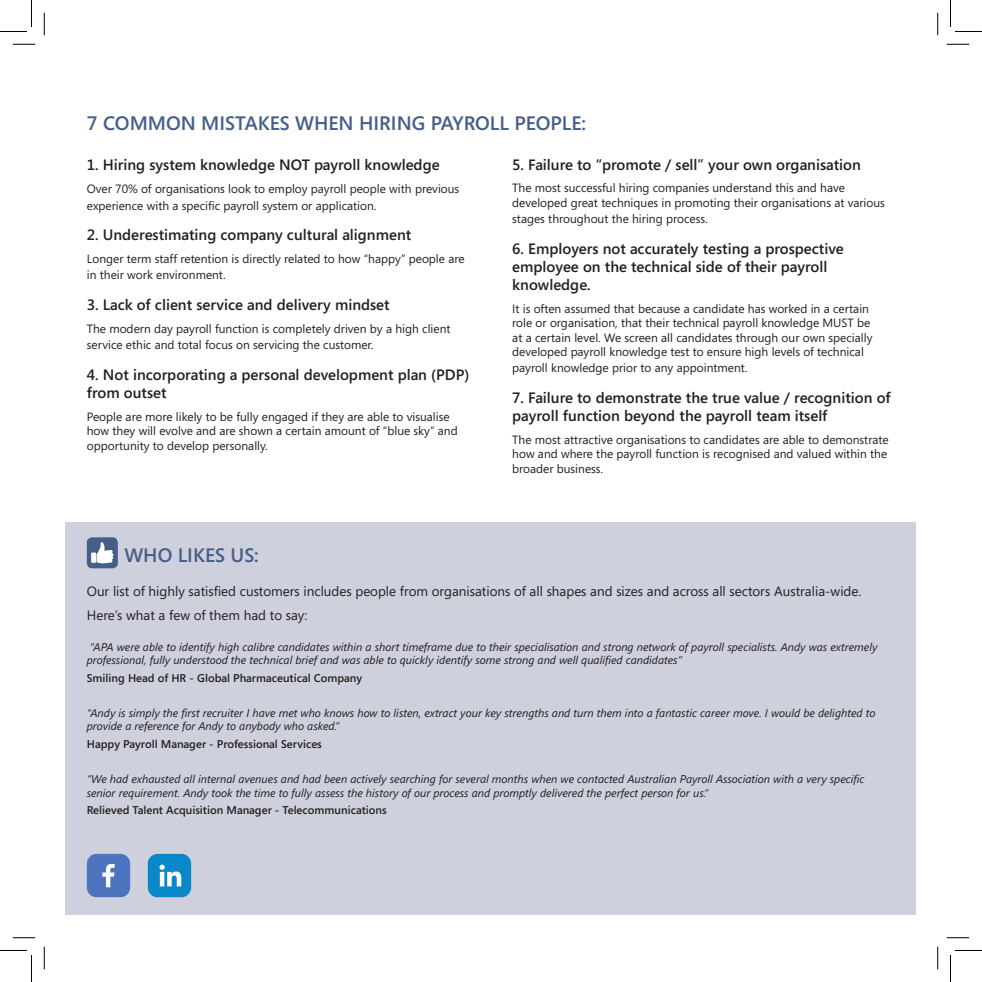
<style>
.page{position:relative;width:982px;height:982px;background:#fff}
.page>*{position:absolute;margin:0;border:0;box-sizing:border-box;transform-origin:0 0}
.t1{font:600 19.5px "Segoe";color:#465f89}
.t2{font:600 15px/18px "Segoe";color:#231f20}
.t3{font:13.5px "Segoe";color:#231f20}
.t4{font:12px/14.4px "Segoe";color:#231f20}
.t5{font:italic 11.25px/13.5px "Segoe";color:#231f20}
.t6{font:600 11.25px "Segoe";color:#231f20}
</style>
<div class="page">
<div style="left:66px;top:522px;width:850px;height:392px;background:#cfd0dd"></div>
<div style="left:87px;top:537px;width:31px;height:31px;background:#465f89;border-radius:5px"></div>
<svg style="left:96px;top:542px;width:18px;height:21px"></svg>
<div style="left:91px;top:552px;width:5px;height:11px;background:#fff"></div>
<div style="left:87px;top:853px;width:43px;height:44px;background:#4d75bf;border-radius:10px"></div>
<svg style="left:102px;top:863px;width:13px;height:24px"></svg>
<div style="left:148px;top:853px;width:43px;height:44px;background:#0a87c9;border-radius:10px"></div>
<svg style="left:159px;top:864px;width:22px;height:22px"></svg>
<svg style="left:13px;top:44px;width:22px;height:1px"></svg>
<svg style="left:946px;top:44px;width:23px;height:1px"></svg>
<svg style="left:13px;top:937px;width:22px;height:1px"></svg>
<svg style="left:946px;top:937px;width:23px;height:1px"></svg>
<svg style="left:44px;top:13px;width:1px;height:22px"></svg>
<svg style="left:44px;top:946px;width:1px;height:23px"></svg>
<svg style="left:937px;top:13px;width:1px;height:22px"></svg>
<svg style="left:937px;top:946px;width:1px;height:23px"></svg>
<svg style="left:0;top:0;width:32px;height:32px"></svg>
<svg style="left:0;top:950px;width:32px;height:31px"></svg>
<svg style="left:950px;top:0;width:31px;height:32px"></svg>
<svg style="left:950px;top:950px;width:31px;height:31px"></svg>
<p class="t1" style="left:87px;top:112px;width:500px">7 COMMON MISTAKES WHEN HIRING PAYROLL PEOPLE:</p>
<p class="t2" style="left:87px;top:156px;width:354px">1. Hiring system knowledge NOT payroll knowledge</p>
<p class="t4" style="left:87px;top:181px;width:374px;line-height:16.2px">Over 70% of organisations look to employ payroll people with previous experience with a specific payroll system or application.</p>
<p class="t2" style="left:87px;top:226px;width:326px">2. Underestimating company cultural alignment</p>
<p class="t4" style="left:87px;top:250px;width:379px;line-height:16.2px">Longer term staff retention is directly related to how “happy” people are in their work environment.</p>
<p class="t2" style="left:87px;top:296px;width:304px">3. Lack of client service and delivery mindset</p>
<p class="t4" style="left:87px;top:320px;width:365px;line-height:16.2px">The modern day payroll function is completely driven by a high client service ethic and total focus on servicing the customer.</p>
<p class="t2" style="left:87px;top:366px;width:384px">4. Not incorporating a personal development plan (PDP) from outset</p>
<p class="t4" style="left:87px;top:409px;width:372px">People are more likely to be fully engaged if they are able to visualise how they will evolve and are shown a certain amount of “blue sky” and opportunity to develop personally.</p>
<p class="t2" style="left:512px;top:155px;width:350px">5. Failure to “promote / sell” your own organisation</p>
<p class="t4" style="left:512px;top:181px;width:374px">The most successful hiring companies understand this and have developed great techniques in promoting their organisations at various</p>
<p class="t4" style="left:512px;top:211px;width:197px">stages throughout the hiring process.</p>
<p class="t2" style="left:512px;top:240px;width:333px">6. Employers not accurately testing a prospective employee on the technical side of their payroll knowledge.</p>
<p class="t4" style="left:512px;top:301px;width:362px">It is often assumed that because a candidate has worked in a certain role or organisation, that their technical payroll knowledge MUST be at a certain level. We screen all candidates through our own specially developed payroll knowledge test to ensure high levels of technical</p>
<p class="t4" style="left:512px;top:360px;width:237px">payroll knowledge prior to any appointment.</p>
<p class="t2" style="left:512px;top:389px;width:380px">7. Failure to demonstrate the true value / recognition of payroll function beyond the payroll team itself</p>
<p class="t4" style="left:512px;top:432px;width:378px">The most attractive organisations to candidates are able to demonstrate how and where the payroll function is recognised and valued within the broader business.</p>
<p class="t1" style="left:124px;top:544px;width:136px">WHO LIKES US:</p>
<p class="t3" style="left:87px;top:581px;width:776px">Our list of highly satisfied customers includes people from organisations of all shapes and sizes and across all sectors Australia-wide.</p>
<p class="t3" style="left:87px;top:606px;width:222px">Here’s what a few of them had to say:</p>
<p class="t5" style="left:87px;top:640px;width:792px">“APA were able to identify high calibre candidates within a short timeframe due to their specialisation and strong network of payroll specialists. Andy was extremely professional, fully understood the technical brief and was able to quickly identify some strong and well qualified candidates”</p>
<p class="t6" style="left:87px;top:671px;width:277px">Smiling Head of HR - Global Pharmaceutical Company</p>
<p class="t5" style="left:87px;top:706px;width:790px">“Andy is simply the first recruiter I have met who knows how to listen, extract your key strengths and turn them into a fantastic career move. I would be delighted to provide a reference for Andy to anybody who asked.”</p>
<p class="t6" style="left:87px;top:737px;width:236px">Happy Payroll Manager - Professional Services</p>
<p class="t5" style="left:87px;top:772px;width:779px">“We had exhausted all internal avenues and had been actively searching for several months when we contacted Australian Payroll Association with a very specific senior requirement. Andy took the time to fully assess the history of our process and promptly delivered the perfect person for us.”</p>
<p class="t6" style="left:87px;top:803px;width:301px">Relieved Talent Acquisition Manager - Telecommunications</p>
</div>
